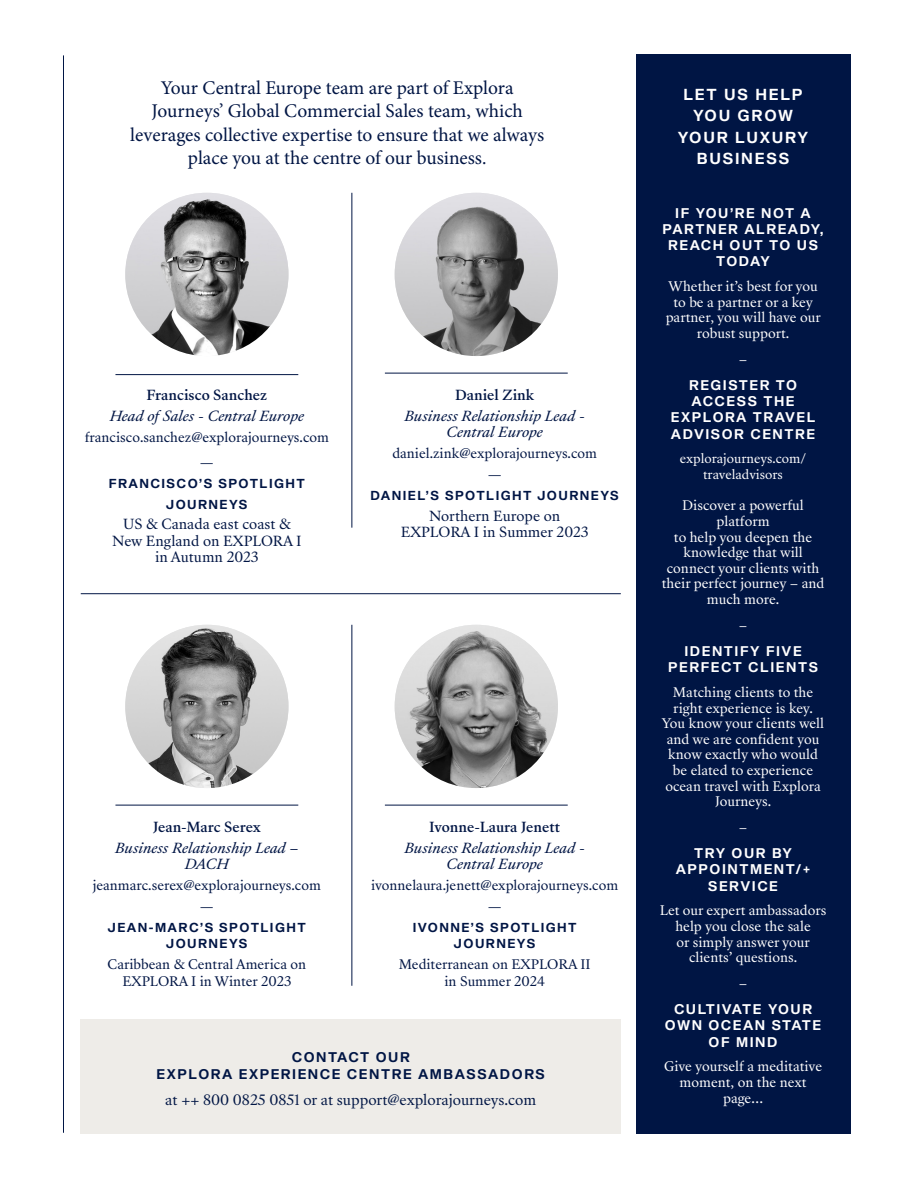
<style>
.page{position:relative;width:918px;height:1188px;background:#fff}
.page>*{position:absolute;margin:0;border:0;box-sizing:border-box;transform-origin:0 0}
.t1{font:19.35px/23.2px "Minion Pro";color:#001544;text-align:center}
.t2{font:300 15.6px/21.3px "Shapiro 65";letter-spacing:.11em;color:#fff;text-align:center}
.t3{font:300 13.8px/16.2px "Shapiro 65";letter-spacing:.11em;color:#fff;text-align:center}
.t4{font:13.8px "Sang Bleu Republic";color:#001544}
.t5{font:300 13.8px/17px "Shapiro 65";letter-spacing:.11em;color:#001544;text-align:center}
.t6{font:italic 13.5px/16.5px "Sang Bleu Republic";color:#001544;text-align:center}
.t7{font:13.5px/16.5px "Sang Bleu Republic";color:#001544;text-align:center}
.t8{font:500 13.5px "Sang Bleu Republic";color:#001544}
.t9{font:12.75px/15.6px "Sang Bleu Republic";color:#fff;text-align:center}
.t10{font:12.75px/20.9px "Sang Bleu Republic";color:#001544;text-align:center}
.t11{font:300 12.75px/16.5px "Shapiro 65";letter-spacing:.11em;color:#001544;text-align:center}
.t12{font:12.15px/15.6px "Sang Bleu Republic";color:#fff;text-align:center}
</style>
<div class="page">
<div style="left:636px;top:54px;width:214px;height:1080px;background:#001544"></div>
<hr style="left:63px;top:55px;width:1px;height:1078px;background:#001544">
<div style="left:81px;top:1020px;width:540px;height:114px;background:#eeece8"></div>
<hr style="left:81px;top:593px;width:540px;height:1px;background:#001544">
<img style="left:125px;top:193px;width:164px;height:163px;border-radius:82px">
<hr style="left:352px;top:625px;width:1px;height:361px;background:#001544">
<img style="left:125px;top:625px;width:164px;height:163px;border-radius:82px">
<img style="left:395px;top:625px;width:163px;height:163px;border-radius:82px">
<hr style="left:115px;top:805px;width:183px;height:1px;background:#001544">
<hr style="left:385px;top:805px;width:183px;height:1px;background:#001544">
<hr style="left:115px;top:374px;width:183px;height:1px;background:#001544">
<hr style="left:352px;top:193px;width:1px;height:335px;background:#001544">
<img style="left:395px;top:193px;width:163px;height:163px;border-radius:82px">
<hr style="left:385px;top:373px;width:183px;height:1px;background:#001544">
<h1 class="t1" style="left:130px;top:76px;width:415px">Your Central Europe team are part of Explora Journeys’ Global Commercial Sales team, which leverages collective expertise to ensure that we always place you at the centre of our business.</h1>
<p class="t8" style="left:147px;top:386px;width:122px">Francisco Sanchez</p>
<p class="t6" style="left:110px;top:408px;width:196px">Head of Sales - Central Europe</p>
<p class="t10" style="left:85px;top:425px;width:246px;line-height:25.2px">francisco.sanchez@explorajourneys.com —</p>
<p class="t11" style="left:109px;top:473px;width:198px;line-height:20.9px">FRANCISCO’S SPOTLIGHT<br>JOURNEYS</p>
<p class="t7" style="left:112px;top:517px;width:191px">US &amp; Canada east coast &amp;<br>New England on EXPLORA I in Autumn 2023</p>
<p class="t8" style="left:455px;top:386px;width:81px">Daniel Zink</p>
<p class="t6" style="left:405px;top:408px;width:182px">Business Relationship Lead -<br>Central Europe</p>
<p class="t10" style="left:392px;top:444px;width:206px">daniel.zink@explorajourneys.com —</p>
<p class="t11" style="left:370px;top:488px;width:250px">DANIEL’S SPOTLIGHT JOURNEYS</p>
<p class="t7" style="left:401px;top:508px;width:189px">Northern Europe on<br>EXPLORA I in Summer 2023</p>
<p class="t8" style="left:153px;top:818px;width:109px">Jean-Marc Serex</p>
<p class="t6" style="left:115px;top:840px;width:185px">Business Relationship Lead –<br>DACH</p>
<p class="t10" style="left:93px;top:876px;width:230px">jeanmarc.serex@explorajourneys.com —</p>
<p class="t11" style="left:108px;top:920px;width:199px">JEAN-MARC’S SPOTLIGHT<br>JOURNEYS</p>
<p class="t10" style="left:108px;top:957px;width:200px;line-height:16.5px">Caribbean &amp; Central America on<br>EXPLORA I in Winter 2023</p>
<p class="t8" style="left:429px;top:818px;width:132px">Ivonne-Laura Jenett</p>
<p class="t6" style="left:405px;top:840px;width:182px">Business Relationship Lead -<br>Central Europe</p>
<p class="t10" style="left:371px;top:876px;width:249px">ivonnelaura.jenett@explorajourneys.com —</p>
<p class="t11" style="left:413px;top:920px;width:165px">IVONNE’S SPOTLIGHT<br>JOURNEYS</p>
<p class="t10" style="left:399px;top:957px;width:193px;line-height:16.5px">Mediterranean on EXPLORA II in Summer 2024</p>
<p class="t5" style="left:157px;top:1049px;width:390px">CONTACT OUR<br>EXPLORA EXPERIENCE CENTRE AMBASSADORS</p>
<p class="t4" style="left:165px;top:1090px;width:372px">at ++ 800 0825 0851 or at support@explorajourneys.com</p>
<p class="t2" style="left:678px;top:84px;width:132px">LET US HELP<br>YOU GROW<br>YOUR LUXURY<br>BUSINESS</p>
<p class="t3" style="left:662px;top:205px;width:163px">IF YOU’RE NOT A<br>PARTNER ALREADY,<br>REACH OUT TO US<br>TODAY</p>
<p class="t9" style="left:666px;top:279px;width:157px">Whether it’s best for you to be a partner or a key partner, you will have our robust support.</p>
<p class="t9" style="left:739px;top:352px;width:10px">–</p>
<p class="t3" style="left:671px;top:377px;width:146px">REGISTER TO<br>ACCESS THE<br>EXPLORA TRAVEL<br>ADVISOR CENTRE</p>
<p class="t12" style="left:680px;top:451px;width:128px">explorajourneys.com/ traveladvisors</p>
<p class="t9" style="left:662px;top:498px;width:164px">Discover a powerful platform<br>to help you deepen the knowledge that will connect your clients with their perfect journey – and much more.</p>
<p class="t9" style="left:739px;top:618px;width:10px">–</p>
<p class="t3" style="left:668px;top:643px;width:151px">IDENTIFY FIVE<br>PERFECT CLIENTS</p>
<p class="t9" style="left:662px;top:685px;width:164px">Matching clients to the right experience is key.<br>You know your clients well and we are confident you know exactly who would be elated to experience ocean travel with Explora<br>Journeys.</p>
<p class="t9" style="left:739px;top:820px;width:10px">–</p>
<p class="t3" style="left:676px;top:846px;width:136px">TRY OUR BY<br>APPOINTMENT/+<br>SERVICE</p>
<p class="t9" style="left:660px;top:903px;width:168px">Let our expert ambassadors help you close the sale<br>or simply answer your clients’ questions.</p>
<p class="t9" style="left:739px;top:976px;width:10px">–</p>
<p class="t3" style="left:665px;top:1002px;width:158px">CULTIVATE YOUR<br>OWN OCEAN STATE<br>OF MIND</p>
<p class="t9" style="left:664px;top:1059px;width:160px">Give yourself a meditative moment, on the next page…</p>
</div>
